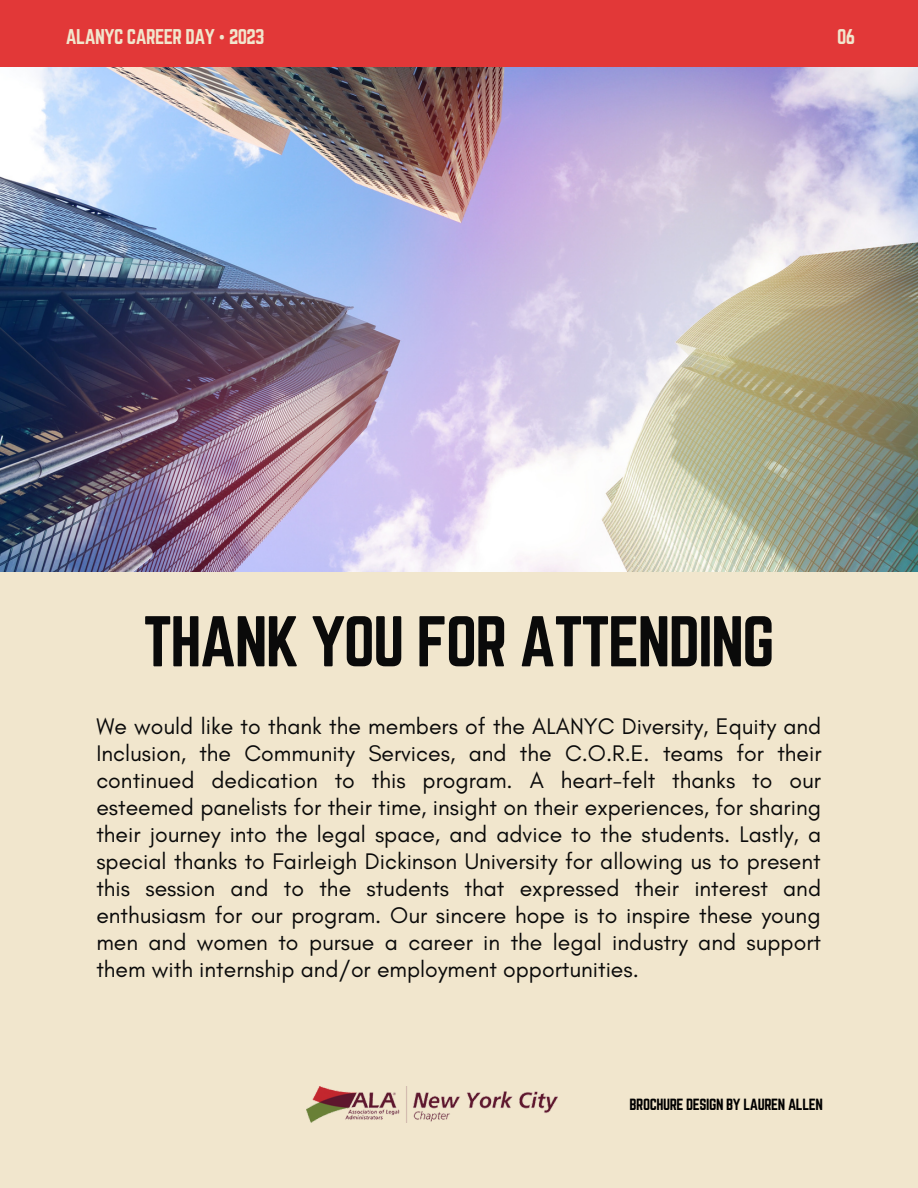
<style>
.page{position:relative;width:918px;height:1188px;background:#f1e6cd}
.page>*{position:absolute;margin:0;border:0;box-sizing:border-box;transform-origin:0 0}
.t1{font:62.7px "Norwester";letter-spacing:-.03em;color:#0a0a0a}
.t2{font:22.95px/27px "Glacial Indifference";color:#0a0a0a;text-align:justify}
.t3{font:18.6px "Norwester";letter-spacing:-.03em;color:#f1e6cd}
.t4{font:14.25px "Norwester";letter-spacing:-.03em;color:#000}
.s1{font-family:"Noto Sans"}
</style>
<div class="page">
<div style="left:0;top:0;width:918px;height:67px;background:#e23838"></div>
<img style="left:0;top:67px;width:918px;height:504px">
<img style="left:307px;top:1086px;width:250px;height:36px">
<p class="t3" style="left:66px;top:26px;width:200px">ALANYC CAREER DAY <span class="s1">•</span> 2023</p>
<p class="t3" style="left:837px;top:26px;width:20px">06</p>
<h1 class="t1" style="left:143px;top:604px;width:633px">THANK YOU FOR ATTENDING</h1>
<p class="t2" style="left:96px;top:712px;width:727px">We would like to thank the members of the ALANYC Diversity, Equity and Inclusion, the Community Services, and the C.O.R.E. teams for their continued dedication to this program. A heart-felt thanks to our esteemed panelists for their time, insight on their experiences, for sharing their journey into the legal space, and advice to the students. Lastly, a special thanks to Fairleigh Dickinson University for allowing us to present this session and to the students that expressed their interest and enthusiasm for our program. Our sincere hope is to inspire these young men and women to pursue a career in the legal industry and support them with internship and/or employment opportunities.</p>
<p class="t4" style="left:630px;top:1096px;width:195px">BROCHURE DESIGN BY LAUREN ALLEN</p>
</div>
